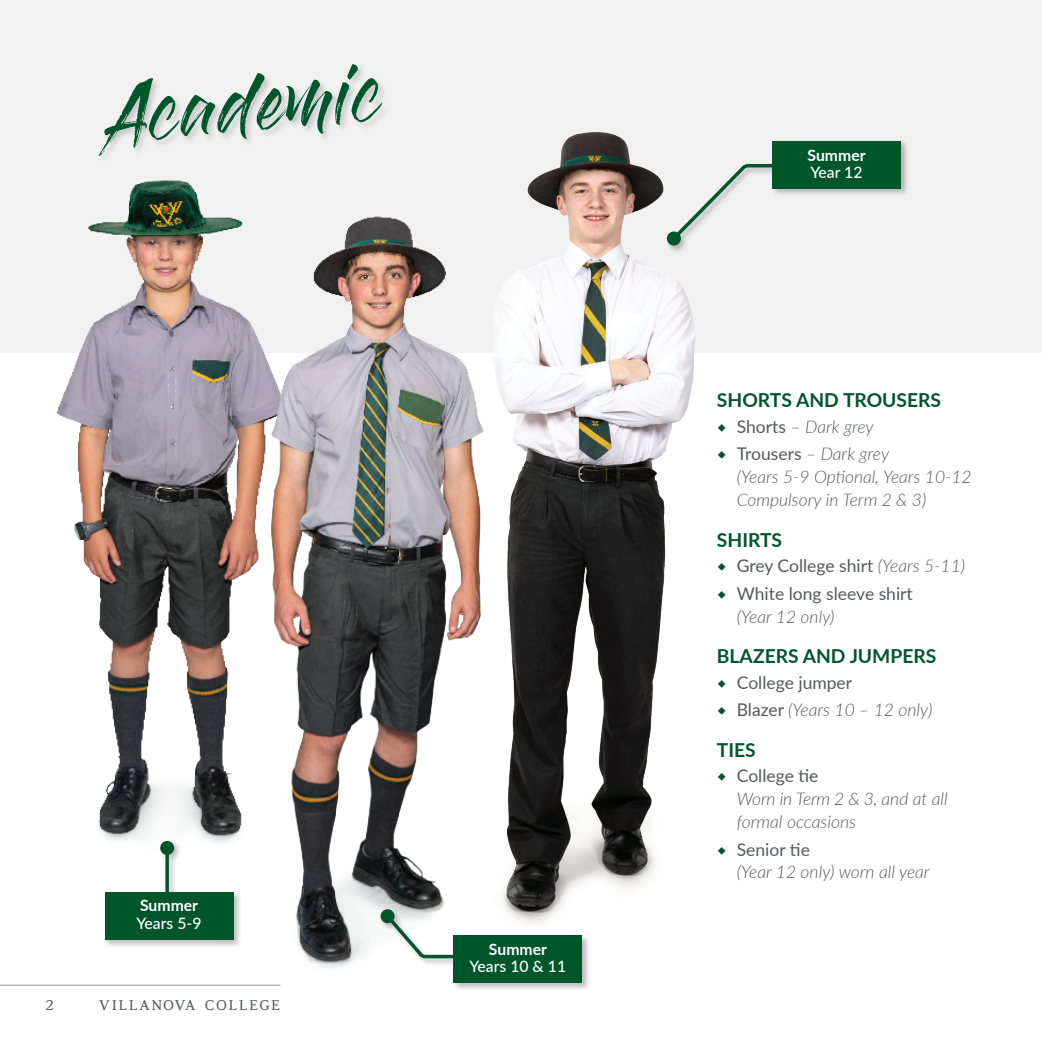
<style>
.page{position:relative;width:1042px;height:1042px;background:#fff}
.page>*{position:absolute;margin:0;border:0;box-sizing:border-box;transform-origin:0 0}
.t1{font:58.1px "Gloss And Bloom";color:#00562b}
.subhead_green{font:700 19.25px "Lato";color:#00562b}
.uniform_body{font:italic 300 17.5px/22.8px "Lato";color:#57585a}
.uniform_body-2{font:17.5px/22.8px "Lato";color:#57585a}
.label_rev{font:500 15.75px/17.5px "Lato";color:#fff;text-align:center}
.label_rev-2{font:700 15.75px/17.5px "Lato";color:#fff}
.t2{font:14px "Kompani";letter-spacing:.15em;color:#57585a}
.s1{font-weight:700}
.s2{font-weight:500}
.s3{font-weight:400;font-style:normal}
.s4{font-weight:300;font-style:italic}
</style>
<div class="page">
<div style="left:0;top:0;width:1042px;height:352px;background:#f1f1f1"></div>
<img style="left:509px;top:132px;width:236px;height:775px">
<img style="left:21px;top:180px;width:219px;height:659px">
<div style="left:665px;top:139px;width:244px;height:115px;background:#231f20;opacity:.3"></div>
<svg style="left:669px;top:162px;width:118px;height:81px"></svg>
<div style="left:667px;top:231px;width:14px;height:14px;background:#00562b;border-radius:50%"></div>
<div style="left:772px;top:141px;width:129px;height:47px;background:#00562b"></div>
<div style="left:97px;top:62px;width:294px;height:102px;background:#231f20;opacity:.2"></div>
<img style="left:240px;top:216px;width:269px;height:770px">
<div style="left:379px;top:907px;width:212px;height:84px;background:#231f20;opacity:.3"></div>
<svg style="left:383px;top:911px;width:88px;height:49px"></svg>
<div style="left:380px;top:909px;width:14px;height:14px;background:#00562b;border-radius:50%"></div>
<div style="left:453px;top:935px;width:129px;height:48px;background:#00562b"></div>
<div style="left:103px;top:839px;width:139px;height:109px;background:#231f20;opacity:.3"></div>
<svg style="left:165px;top:855px;width:4px;height:37px"></svg>
<div style="left:160px;top:841px;width:14px;height:14px;background:#00562b;border-radius:50%"></div>
<div style="left:105px;top:892px;width:128px;height:48px;background:#00562b"></div>
<hr style="left:0;top:985px;width:280px;height:1px;background:#939598">
<svg style="left:718px;top:424px;width:8px;height:7px"></svg>
<svg style="left:718px;top:451px;width:8px;height:8px"></svg>
<svg style="left:718px;top:563px;width:8px;height:8px"></svg>
<svg style="left:718px;top:591px;width:8px;height:7px"></svg>
<svg style="left:718px;top:679px;width:8px;height:8px"></svg>
<svg style="left:718px;top:707px;width:8px;height:8px"></svg>
<svg style="left:718px;top:773px;width:8px;height:8px"></svg>
<svg style="left:718px;top:846px;width:8px;height:8px"></svg>
<p class="t1" style="left:104px;top:89px;width:278px;rotate:-5deg">Academic</p>
<p class="label_rev-2" style="left:140px;top:896px;width:60px">Summer</p>
<p class="label_rev" style="left:136px;top:913px;width:67px">Years 5-9</p>
<p class="t2" style="left:45px;top:997px;width:10px">2</p>
<p class="t2" style="left:99px;top:997px;width:182px">VILLANOVA COLLEGE</p>
<p class="label_rev" style="left:469px;top:939px;width:98px"><span class="s1">Summer<br></span>Years 10 &amp; 11</p>
<p class="label_rev-2" style="left:807px;top:145px;width:60px">Summer<br><span class="s2">Year 12</span></p>
<p class="subhead_green" style="left:717px;top:386px;width:226px">SHORTS AND TROUSERS</p>
<p class="uniform_body" style="left:737px;top:414px;width:138px"><span class="s3">Shorts</span> – Dark grey</p>
<p class="uniform_body" style="left:737px;top:442px;width:236px"><span class="s3">Trousers</span> – Dark grey<br>(Years 5-9 Optional, Years 10-12<br>Compulsory in Term 2 &amp; 3)</p>
<p class="subhead_green" style="left:717px;top:525px;width:67px">SHIRTS</p>
<p class="uniform_body-2" style="left:737px;top:553px;width:230px">Grey College shirt <span class="s4">(Years 5-11)</span></p>
<p class="uniform_body-2" style="left:737px;top:581px;width:178px">White long sleeve shirt <span class="s4">(Year 12 only)</span></p>
<p class="subhead_green" style="left:717px;top:642px;width:221px">BLAZERS AND JUMPERS</p>
<p class="uniform_body-2" style="left:737px;top:670px;width:117px">College jumper</p>
<p class="uniform_body" style="left:737px;top:698px;width:197px"><span class="s3">Blazer</span> (Years 10 – 12 only)</p>
<p class="subhead_green" style="left:717px;top:736px;width:40px">TIES</p>
<p class="uniform_body" style="left:737px;top:764px;width:213px"><span class="s3">College tie<br></span>Worn in Term 2 &amp; 3, and at all formal occasions</p>
<p class="uniform_body" style="left:737px;top:837px;width:194px"><span class="s3">Senior tie<br></span>(Year 12 only) worn all year</p>
</div>
